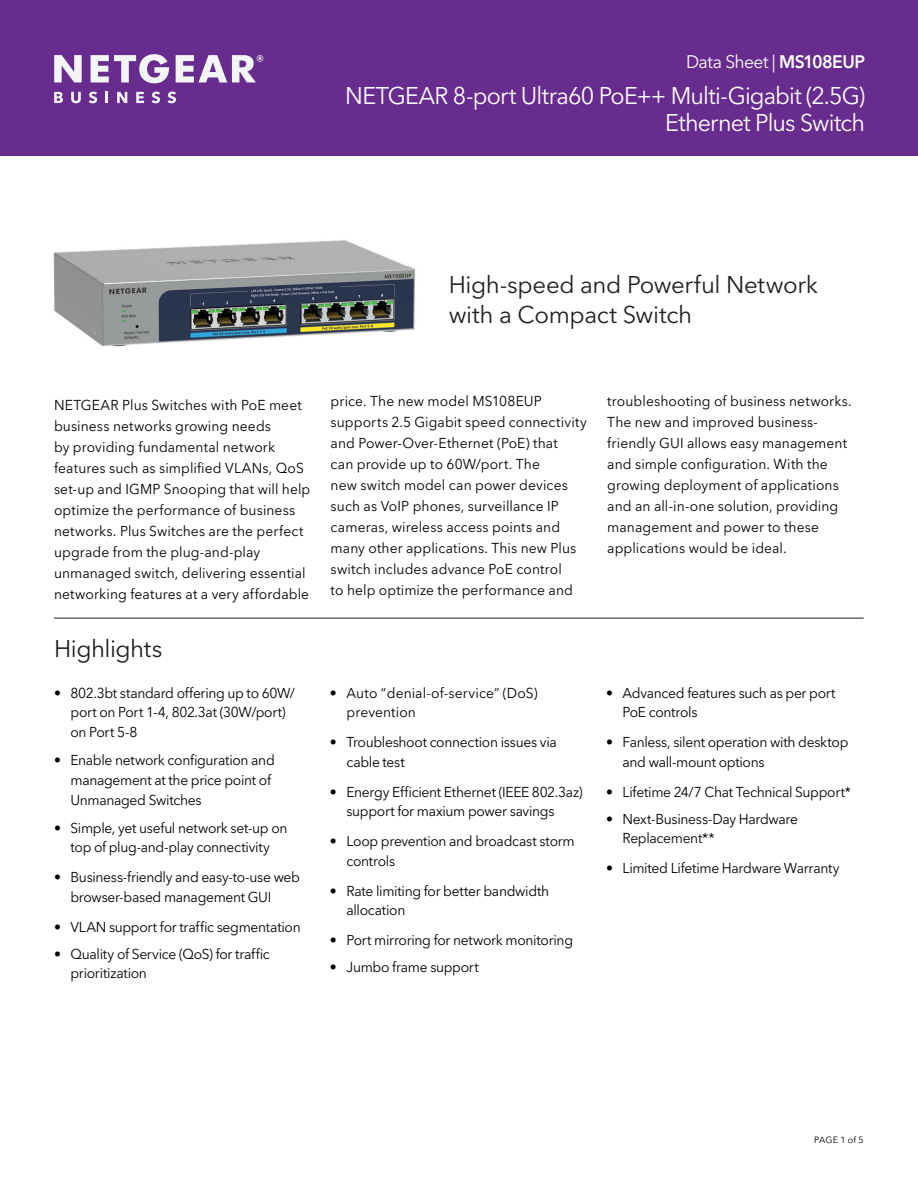
<style>
.page{position:relative;width:918px;height:1188px;background:#fff}
.page>*{position:absolute;margin:0;border:0;box-sizing:border-box;transform-origin:0 0}
.t1{font:24px/27px "Avenir Next LT Pro";letter-spacing:-.035em;color:#fff;text-align:right}
.t2{font:24px/30px "Avenir Next LT Pro";letter-spacing:-.015em;color:#231f20}
.t3{font:18px "Avenir Next LT Pro";letter-spacing:-.03em;color:#fff}
.t4{font:14.25px/21px "Avenir Next LT Pro";letter-spacing:.005em;color:#000001}
.t5{font:14.25px/20px "Avenir Next LT Pro";letter-spacing:-.025em;color:#000001}
.t6{font:14.25px/20px "Avenir Next LT Pro";letter-spacing:-.02em;color:#000001}
.t7{font:9px "Avenir Next LT Pro";letter-spacing:.015em;color:#000001}
.s1{font-weight:600}
</style>
<div class="page">
<div style="left:0;top:0;width:918px;height:156px;background:#672c8e"></div>
<svg style="left:54px;top:92px;width:9px;height:11px"></svg>
<svg style="left:71px;top:92px;width:10px;height:11px"></svg>
<svg style="left:89px;top:92px;width:8px;height:11px"></svg>
<svg style="left:106px;top:92px;width:2px;height:11px"></svg>
<svg style="left:117px;top:92px;width:10px;height:11px"></svg>
<svg style="left:136px;top:92px;width:8px;height:11px"></svg>
<svg style="left:152px;top:92px;width:8px;height:11px"></svg>
<svg style="left:167px;top:92px;width:9px;height:11px"></svg>
<svg style="left:176px;top:55px;width:87px;height:27px"></svg>
<svg style="left:91px;top:54px;width:78px;height:29px"></svg>
<svg style="left:54px;top:55px;width:28px;height:27px"></svg>
<hr style="left:54px;top:618px;width:810px;height:1px;background:#231f20">
<img style="left:53px;top:240px;width:363px;height:107px">
<p class="t3" style="left:686px;top:50px;width:180px">Data Sheet | <span class="s1">MS108EUP</span></p>
<h1 class="t1" style="left:345px;top:82px;width:521px">NETGEAR 8-port Ultra60 PoE++ Multi-Gigabit (2.5G)<br>Ethernet Plus Switch</h1>
<h1 class="t2" style="left:449px;top:269px;width:371px">High-speed and Powerful Network with a Compact Switch</h1>
<p class="t4" style="left:54px;top:394px;width:258px">NETGEAR Plus Switches with PoE meet business networks growing needs<br>by providing fundamental network features such as simplified VLANs, QoS set-up and IGMP Snooping that will help optimize the performance of business networks. Plus Switches are the perfect upgrade from the plug-and-play unmanaged switch, delivering essential networking features at a very affordable</p>
<p class="t4" style="left:331px;top:391px;width:258px">price. The new model MS108EUP supports 2.5 Gigabit speed connectivity and Power-Over-Ethernet (PoE) that<br>can provide up to 60W/port. The<br>new switch model can power devices such as VoIP phones, surveillance IP cameras, wireless access points and many other applications. This new Plus switch includes advance PoE control<br>to help optimize the performance and</p>
<p class="t4" style="left:607px;top:391px;width:246px">troubleshooting of business networks.<br>The new and improved business&shy;friendly GUI allows easy management and simple configuration. With the growing deployment of applications and an all-in-one solution, providing management and power to these applications would be ideal.</p>
<h1 class="t2" style="left:54px;top:634px;width:110px">Highlights</h1>
<p class="t5" style="left:71px;top:683px;width:226px;text-indent:-17px">• 802.3bt standard offering up to 60W/ port on Port 1-4, 802.3at (30W/port) on Port 5-8</p>
<p class="t5" style="left:71px;top:750px;width:206px;text-indent:-17px">• Enable network configuration and management at the price point of<br>Unmanaged Switches</p>
<p class="t5" style="left:54px;top:818px;width:235px;text-align:center">• Simple, yet useful network set-up on top of plug-and-play connectivity</p>
<p class="t5" style="left:71px;top:867px;width:231px;text-indent:-17px">• Business-friendly and easy-to-use web browser-based management GUI</p>
<p class="t6" style="left:54px;top:917px;width:248px">• VLAN support for traffic segmentation</p>
<p class="t6" style="left:71px;top:944px;width:201px;text-indent:-17px">• Quality of Service (QoS) for traffic prioritization</p>
<p class="t4" style="left:346px;top:683px;width:193px;line-height:20px;text-indent:-17px">• Auto “denial-of-service” (DoS) prevention</p>
<p class="t6" style="left:346px;top:732px;width:212px;text-indent:-17px">• Troubleshoot connection issues via cable test</p>
<p class="t5" style="left:346px;top:782px;width:238px;text-indent:-17px">• Energy Efficient Ethernet (IEEE 802.3az) support for maxium power savings</p>
<p class="t5" style="left:346px;top:831px;width:230px;text-indent:-17px">• Loop prevention and broadcast storm controls</p>
<p class="t5" style="left:346px;top:881px;width:204px;text-indent:-17px">• Rate limiting for better bandwidth allocation</p>
<p class="t5" style="left:330px;top:930px;width:245px">• Port mirroring for network monitoring</p>
<p class="t5" style="left:330px;top:957px;width:150px">• Jumbo frame support</p>
<p class="t6" style="left:623px;top:683px;width:215px;text-indent:-17px">• Advanced features such as per port<br>PoE controls</p>
<p class="t5" style="left:623px;top:732px;width:227px;text-indent:-17px">• Fanless, silent operation with desktop and wall-mount options</p>
<p class="t5" style="left:606px;top:782px;width:247px">• Lifetime 24/7 Chat Technical Support*</p>
<p class="t5" style="left:623px;top:809px;width:177px;text-indent:-17px">• Next-Business-Day Hardware<br>Replacement**</p>
<p class="t6" style="left:606px;top:858px;width:235px">• Limited Lifetime Hardware Warranty</p>
<p class="t7" style="left:814px;top:1134px;width:51px">PAGE 1 of 5</p>
</div>
